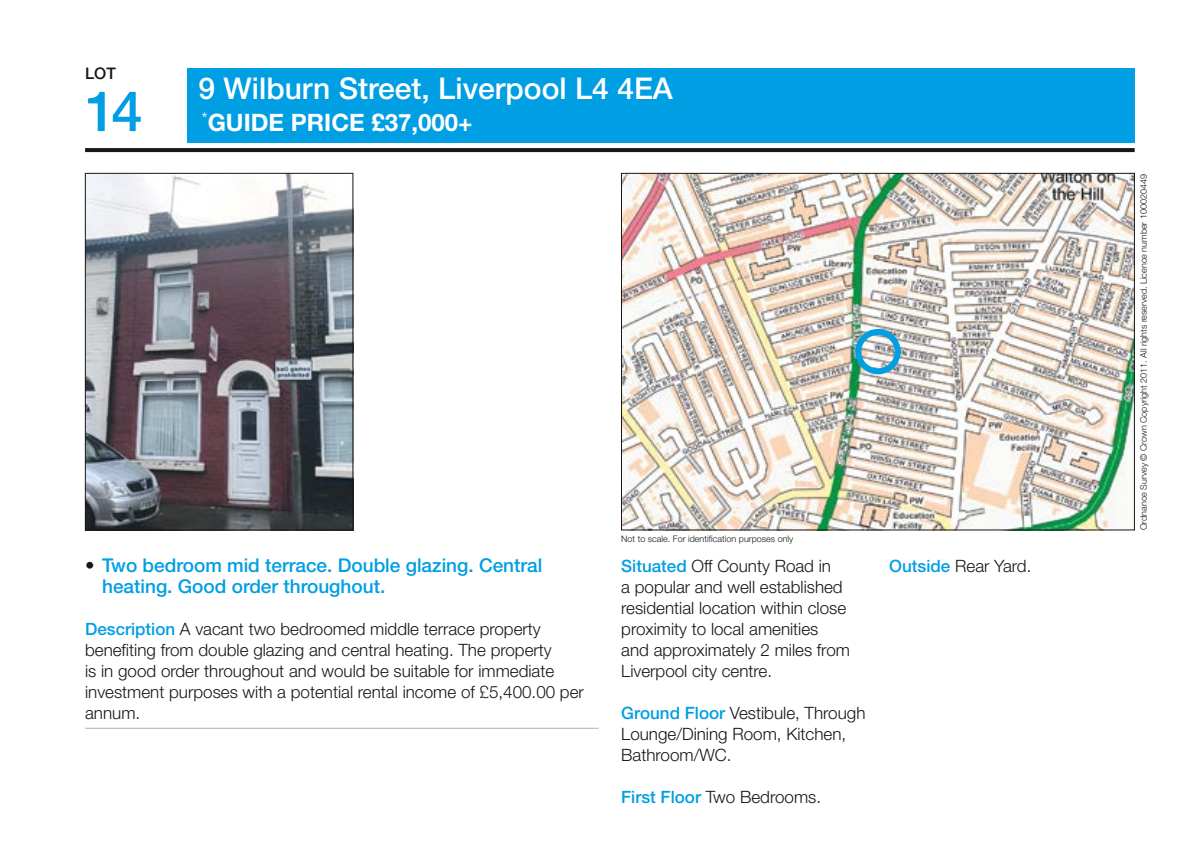
<style>
.page{position:relative;width:1190px;height:846px;background:#fff}
.page>*{position:absolute;margin:0;border:0;box-sizing:border-box;transform-origin:0 0}
.t1{font:500 56px "Helvetica Neue LT Std";color:#009ee3}
.t2{font:500 30px "Helvetica Neue LT Std";color:#fff}
.t3{font:700 24px "Helvetica Neue LT Std";color:#fff}
.t4{font:500 19px/21px "Helvetica Neue LT Std";color:#009ee3}
.t5{font:300 17px/21px "Helvetica Neue LT Std";color:#181716}
.t6{font:500 16px "Helvetica Neue LT Std";color:#181716}
.t7{font:300 9px "Helvetica Neue LT Std";color:#181716}
.s1{color:#181716}
.s2{font-weight:500;color:#009ee3}
</style>
<div class="page">
<div style="left:187px;top:69px;width:947px;height:74px;background:#009ee3"></div>
<svg style="left:85px;top:148px;width:1049px;height:4px;background:#1c1b1a"></svg>
<img style="left:87px;top:175px;width:264px;height:353px">
<div style="left:85px;top:173px;width:268px;height:357px;border:1px solid #181716"></div>
<img style="left:623px;top:175px;width:509px;height:353px">
<hr style="left:85px;top:728px;width:513px;height:1px;background:#b1b2b3">
<div style="left:855px;top:329px;width:45px;height:45px;border:6px solid #009ee3;border-radius:50%"></div>
<p class="t6" style="left:85px;top:64px;width:32px">LOT</p>
<h1 class="t1" style="left:85px;top:78px;width:59px">14</h1>
<h2 class="t2" style="left:198px;top:71px;width:476px">9 Wilburn Street, Liverpool L4 4EA</h2>
<h3 class="t3" style="left:201px;top:108px;width:272px"><sup>*</sup>GUIDE PRICE £37,000+</h3>
<p class="t4" style="left:102px;top:555px;width:441px;text-indent:-17px"><span class="s1">•</span> Two bedroom mid terrace. Double glazing. Central heating. Good order throughout.</p>
<p class="t5" style="left:85px;top:618px;width:500px"><span class="s2">Description</span> A vacant two bedroomed middle terrace property benefiting from double glazing and central heating. The property<br>is in good order throughout and would be suitable for immediate investment purposes with a potential rental income of £5,400.00 per annum.</p>
<p class="t7" style="left:621px;top:533px;width:174px">Not to scale. For identification purposes only</p>
<p class="t5" style="left:621px;top:555px;width:230px"><span class="s2">Situated</span> Off County Road in<br>a popular and well established residential location within close proximity to local amenities and approximately 2 miles from<br>Liverpool city centre.</p>
<p class="t5" style="left:621px;top:702px;width:246px"><span class="s2">Ground Floor</span> Vestibule, Through<br>Lounge/Dining Room, Kitchen,<br>Bathroom/WC.</p>
<p class="t5" style="left:621px;top:786px;width:201px"><span class="s2">First Floor</span> Two Bedrooms.</p>
<p class="t5" style="left:889px;top:555px;width:144px"><span class="s2">Outside</span> Rear Yard.</p>
<p class="t7" style="left:1137px;top:530px;width:357px;rotate:-90deg">Ordnance Survey © Crown Copyright 2011. All rights reserved. Licence number 100020449</p>
</div>
